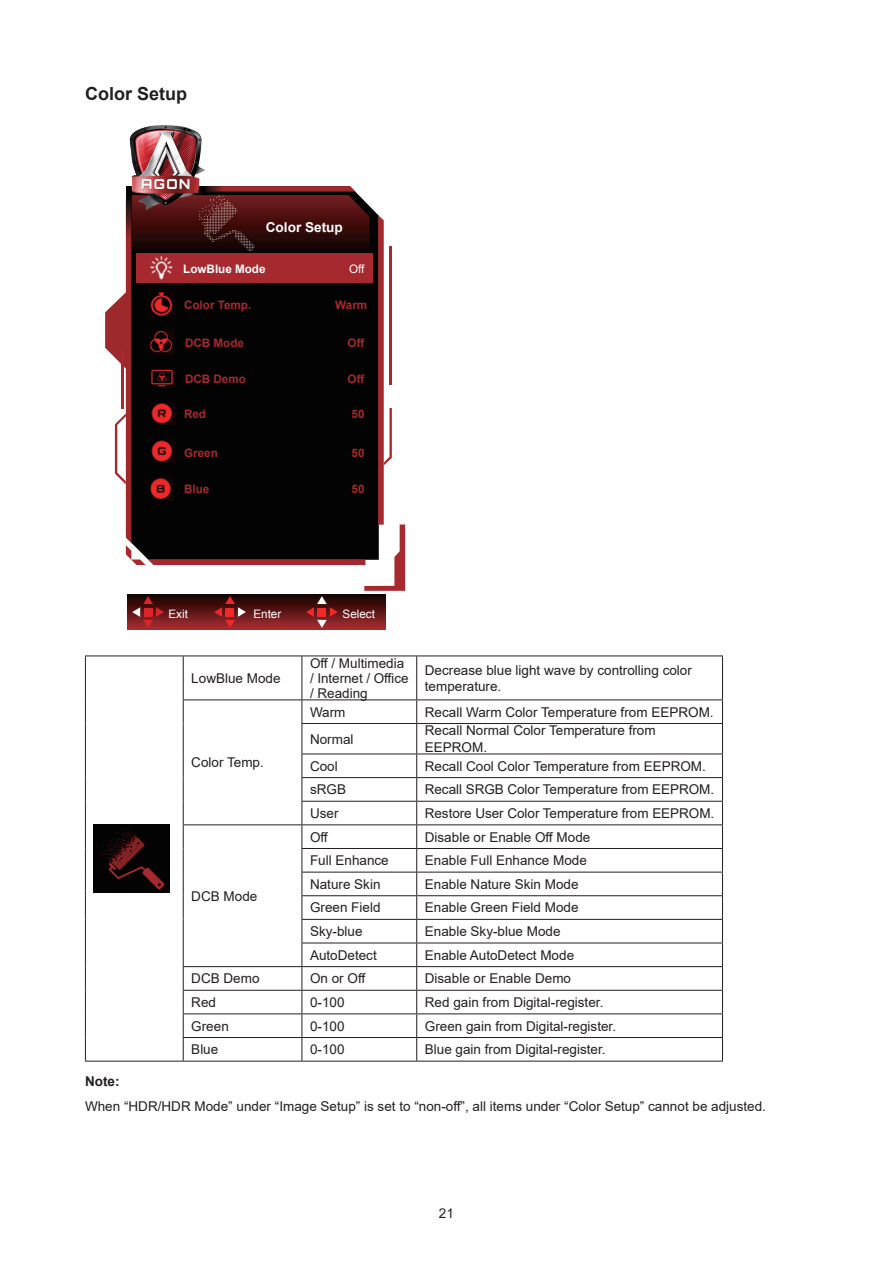
<style>
.page{position:relative;width:893px;height:1263px;background:#fff}
.page>*{position:absolute;margin:0;border:0;box-sizing:border-box;transform-origin:0 0}
.t1{font:700 18px "Arial";color:#231f20}
.t2{font:700 13.65px "Arial";color:#fff}
.t3{font:13.5px/14.9px "Arial";color:#231f20}
.t4{font:700 13.5px "Arial";color:#231f20}
.t5{font:700 11.7px "Arial";color:#a5292e}
.t6{font:11.7px "Arial";color:#fff}
.t7{font:700 11.7px "Arial";color:#fff}
</style>
<div class="page">
<div style="left:127px;top:594px;width:259px;height:36px;background:#aa292e"></div>
<svg style="left:105px;top:186px;width:300px;height:442px"></svg>
<img style="left:122px;top:125px;width:87px;height:86px">
<img style="left:194px;top:196px;width:64px;height:54px">
<img style="left:150px;top:369px;width:25px;height:19px">
<img style="left:149px;top:329px;width:24px;height:25px">
<img style="left:149px;top:440px;width:25px;height:22px">
<img style="left:149px;top:402px;width:25px;height:23px">
<img style="left:148px;top:291px;width:25px;height:27px">
<img style="left:148px;top:478px;width:25px;height:22px">
<div style="left:136px;top:253px;width:237px;height:30px;background:#a5292e"></div>
<img style="left:150px;top:256px;width:23px;height:24px">
<hr style="left:85px;top:655px;width:98px;height:1px;background:#231f20">
<hr style="left:85px;top:656px;width:1px;height:44px;background:#231f20">
<svg style="left:85px;top:700px;width:1px;height:23px"></svg>
<hr style="left:85px;top:723px;width:1px;height:31px;background:#231f20">
<svg style="left:85px;top:754px;width:1px;height:307px"></svg>
<hr style="left:85px;top:1061px;width:98px;height:1px;background:#231f20">
<hr style="left:183px;top:655px;width:119px;height:1px;background:#231f20">
<hr style="left:183px;top:656px;width:1px;height:43px;background:#231f20">
<hr style="left:302px;top:655px;width:115px;height:1px;background:#231f20">
<hr style="left:302px;top:656px;width:1px;height:43px;background:#231f20">
<hr style="left:417px;top:655px;width:306px;height:1px;background:#231f20">
<hr style="left:416px;top:656px;width:1px;height:43px;background:#231f20">
<hr style="left:722px;top:656px;width:1px;height:43px;background:#231f20">
<hr style="left:183px;top:699px;width:119px;height:1px;background:#231f20">
<svg style="left:183px;top:700px;width:1px;height:23px"></svg>
<hr style="left:183px;top:723px;width:1px;height:31px;background:#231f20">
<hr style="left:302px;top:699px;width:115px;height:1px;background:#231f20">
<svg style="left:302px;top:700px;width:1px;height:23px"></svg>
<hr style="left:417px;top:699px;width:306px;height:1px;background:#231f20">
<svg style="left:416px;top:700px;width:1px;height:23px"></svg>
<svg style="left:722px;top:700px;width:1px;height:23px"></svg>
<hr style="left:302px;top:723px;width:115px;height:1px;background:#231f20">
<hr style="left:302px;top:724px;width:1px;height:30px;background:#231f20">
<hr style="left:417px;top:723px;width:306px;height:1px;background:#231f20">
<hr style="left:416px;top:724px;width:1px;height:30px;background:#231f20">
<hr style="left:722px;top:724px;width:1px;height:30px;background:#231f20">
<hr style="left:302px;top:754px;width:115px;height:1px;background:#231f20">
<hr style="left:417px;top:754px;width:306px;height:1px;background:#231f20">
<hr style="left:302px;top:777px;width:115px;height:1px;background:#231f20">
<hr style="left:417px;top:777px;width:306px;height:1px;background:#231f20">
<hr style="left:302px;top:801px;width:115px;height:1px;background:#231f20">
<hr style="left:417px;top:801px;width:306px;height:1px;background:#231f20">
<hr style="left:183px;top:824px;width:119px;height:1px;background:#231f20">
<hr style="left:302px;top:824px;width:115px;height:1px;background:#231f20">
<hr style="left:417px;top:824px;width:306px;height:1px;background:#231f20">
<hr style="left:302px;top:848px;width:115px;height:1px;background:#231f20">
<hr style="left:417px;top:848px;width:306px;height:1px;background:#231f20">
<hr style="left:302px;top:872px;width:115px;height:1px;background:#231f20">
<hr style="left:417px;top:872px;width:306px;height:1px;background:#231f20">
<hr style="left:302px;top:895px;width:115px;height:1px;background:#231f20">
<hr style="left:417px;top:895px;width:306px;height:1px;background:#231f20">
<hr style="left:302px;top:919px;width:115px;height:1px;background:#231f20">
<hr style="left:417px;top:919px;width:306px;height:1px;background:#231f20">
<hr style="left:302px;top:943px;width:115px;height:1px;background:#231f20">
<hr style="left:417px;top:943px;width:306px;height:1px;background:#231f20">
<hr style="left:183px;top:966px;width:119px;height:1px;background:#231f20">
<hr style="left:302px;top:966px;width:115px;height:1px;background:#231f20">
<hr style="left:417px;top:966px;width:306px;height:1px;background:#231f20">
<hr style="left:183px;top:990px;width:119px;height:1px;background:#231f20">
<hr style="left:302px;top:990px;width:115px;height:1px;background:#231f20">
<hr style="left:417px;top:990px;width:306px;height:1px;background:#231f20">
<hr style="left:183px;top:1013px;width:119px;height:1px;background:#231f20">
<hr style="left:302px;top:1013px;width:115px;height:1px;background:#231f20">
<hr style="left:417px;top:1013px;width:306px;height:1px;background:#231f20">
<hr style="left:183px;top:1037px;width:119px;height:1px;background:#231f20">
<svg style="left:183px;top:754px;width:1px;height:307px"></svg>
<hr style="left:302px;top:1037px;width:115px;height:1px;background:#231f20">
<svg style="left:302px;top:754px;width:1px;height:307px"></svg>
<hr style="left:417px;top:1037px;width:306px;height:1px;background:#231f20">
<svg style="left:416px;top:754px;width:1px;height:307px"></svg>
<svg style="left:722px;top:754px;width:1px;height:307px"></svg>
<hr style="left:183px;top:1061px;width:119px;height:1px;background:#231f20">
<hr style="left:302px;top:1061px;width:115px;height:1px;background:#231f20">
<hr style="left:417px;top:1061px;width:306px;height:1px;background:#231f20">
<img style="left:94px;top:824px;width:76px;height:68px">
<h1 class="t1" style="left:85px;top:81px;width:104px">Color Setup</h1>
<p class="t2" style="left:266px;top:218px;width:79px">Color Setup</p>
<p class="t7" style="left:183px;top:261px;width:84px">LowBlue Mode</p>
<p class="t6" style="left:349px;top:261px;width:17px">Off</p>
<p class="t5" style="left:184px;top:297px;width:69px">Color Temp.</p>
<p class="t5" style="left:185px;top:335px;width:60px">DCB Mode</p>
<p class="t5" style="left:185px;top:371px;width:62px">DCB Demo</p>
<p class="t5" style="left:184px;top:406px;width:24px">Red</p>
<p class="t5" style="left:184px;top:445px;width:35px">Green</p>
<p class="t5" style="left:184px;top:482px;width:27px">Blue</p>
<p class="t5" style="left:335px;top:297px;width:33px">Warm</p>
<p class="t5" style="left:348px;top:335px;width:18px">Off</p>
<p class="t5" style="left:348px;top:371px;width:18px">Off</p>
<p class="t5" style="left:351px;top:406px;width:14px">50</p>
<p class="t5" style="left:351px;top:445px;width:14px">50</p>
<p class="t5" style="left:351px;top:482px;width:14px">50</p>
<p class="t6" style="left:168px;top:606px;width:21px">Exit</p>
<p class="t6" style="left:253px;top:606px;width:29px">Enter</p>
<p class="t6" style="left:343px;top:606px;width:34px">Select</p>
<p class="t3" style="left:191px;top:670px;width:91px">LowBlue Mode</p>
<p class="t3" style="left:191px;top:755px;width:74px">Color Temp.</p>
<p class="t3" style="left:191px;top:888px;width:68px">DCB Mode</p>
<p class="t3" style="left:310px;top:656px;width:100px">Off / Multimedia / Internet / Office / Reading</p>
<p class="t3" style="left:425px;top:662px;width:269px;line-height:16.2px">Decrease blue light wave by controlling color temperature.</p>
<p class="t3" style="left:310px;top:704px;width:37px">Warm</p>
<p class="t3" style="left:425px;top:704px;width:290px">Recall Warm Color Temperature from EEPROM.</p>
<p class="t3" style="left:310px;top:731px;width:45px">Normal</p>
<p class="t3" style="left:425px;top:722px;width:232px;line-height:16.2px">Recall Normal Color Temperature from<br>EEPROM.</p>
<p class="t3" style="left:310px;top:758px;width:29px">Cool</p>
<p class="t3" style="left:425px;top:758px;width:283px">Recall Cool Color Temperature from EEPROM.</p>
<p class="t3" style="left:310px;top:782px;width:38px">sRGB</p>
<p class="t3" style="left:425px;top:782px;width:291px">Recall SRGB Color Temperature from EEPROM.</p>
<p class="t3" style="left:310px;top:806px;width:30px">User</p>
<p class="t3" style="left:425px;top:806px;width:291px">Restore User Color Temperature from EEPROM.</p>
<p class="t3" style="left:310px;top:829px;width:20px">Off</p>
<p class="t3" style="left:425px;top:829px;width:167px">Disable or Enable Off Mode</p>
<p class="t3" style="left:310px;top:853px;width:80px">Full Enhance</p>
<p class="t3" style="left:425px;top:853px;width:164px">Enable Full Enhance Mode</p>
<p class="t3" style="left:310px;top:876px;width:72px">Nature Skin</p>
<p class="t3" style="left:425px;top:876px;width:155px">Enable Nature Skin Mode</p>
<p class="t3" style="left:310px;top:900px;width:72px">Green Field</p>
<p class="t3" style="left:425px;top:900px;width:155px">Enable Green Field Mode</p>
<p class="t3" style="left:310px;top:924px;width:54px">Sky-blue</p>
<p class="t3" style="left:425px;top:924px;width:137px">Enable Sky-blue Mode</p>
<p class="t3" style="left:310px;top:947px;width:68px">AutoDetect</p>
<p class="t3" style="left:425px;top:947px;width:151px">Enable AutoDetect Mode</p>
<p class="t3" style="left:191px;top:971px;width:70px">DCB Demo</p>
<p class="t3" style="left:310px;top:971px;width:57px">On or Off</p>
<p class="t3" style="left:425px;top:971px;width:148px">Disable or Enable Demo</p>
<p class="t3" style="left:191px;top:995px;width:26px">Red</p>
<p class="t3" style="left:310px;top:995px;width:36px">0-100</p>
<p class="t3" style="left:425px;top:995px;width:180px">Red gain from Digital-register.</p>
<p class="t3" style="left:191px;top:1018px;width:39px">Green</p>
<p class="t3" style="left:310px;top:1018px;width:36px">0-100</p>
<p class="t3" style="left:425px;top:1018px;width:193px">Green gain from Digital-register.</p>
<p class="t3" style="left:191px;top:1042px;width:29px">Blue</p>
<p class="t3" style="left:310px;top:1042px;width:36px">0-100</p>
<p class="t3" style="left:425px;top:1042px;width:182px">Blue gain from Digital-register.</p>
<p class="t4" style="left:85px;top:1071px;width:36px">Note:</p>
<p class="t3" style="left:85px;top:1098px;width:682px">When “HDR/HDR Mode” under “Image Setup” is set to “non-off”, all items under “Color Setup” cannot be adjusted.</p>
<p class="t3" style="left:439px;top:1206px;width:17px">21</p>
</div>
